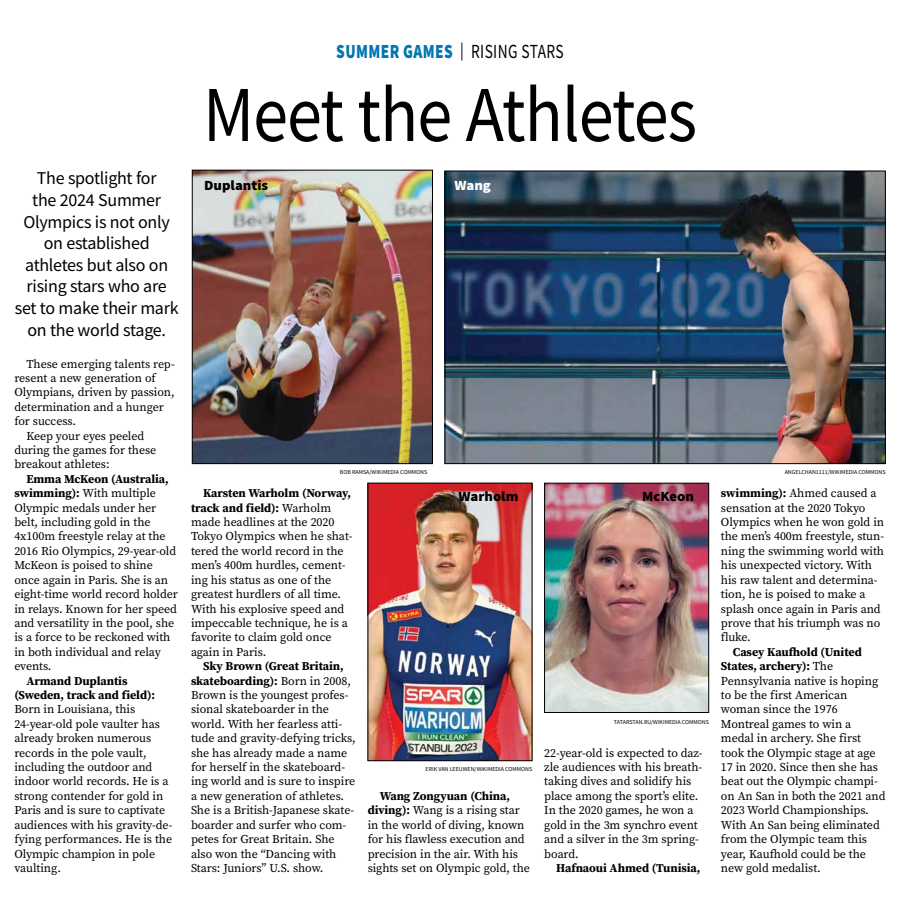
<style>
.page{position:relative;width:900px;height:908px;background:#fff}
.page>*{position:absolute;margin:0;border:0;box-sizing:border-box;transform-origin:0 0}
.t1{font:79.2px "Source Sans Pro";letter-spacing:-.015em;color:#000;scale:.89 1}
.t2{font:900 20px "Source Sans Pro";letter-spacing:.025em;color:#0077b1;scale:.77 1}
.t3{font:18px/21.6px "Source Sans Pro";letter-spacing:-.015em;color:#000;text-align:center}
.t4{font:900 14px "Source Sans Pro";color:#000;scale:1.05 1}
.t5{font:900 14px "Source Sans Pro";color:#fff;scale:1.05 1}
.t6{font:12px/14.4px "Source Serif Pro";letter-spacing:-.005em;color:#000}
.t7{font:700 12px/14.4px "Source Serif Pro";letter-spacing:-.005em;color:#000}
.t8{font:6px "Source Sans Pro";color:#000}
.s1{font-weight:700}
.s2{font-weight:400;font-size:18px;color:#000}
.s3{font-weight:400;color:#000}
</style>
<div class="page">
<img style="left:194px;top:172px;width:237px;height:289px">
<div style="left:192px;top:170px;width:241px;height:293px;border:1px solid #000"></div>
<img style="left:447px;top:173px;width:437px;height:288px">
<div style="left:445px;top:171px;width:441px;height:292px;border:1px solid #000"></div>
<img style="left:546px;top:484px;width:161px;height:226px">
<div style="left:544px;top:482px;width:165px;height:230px;border:1px solid #000"></div>
<img style="left:370px;top:484px;width:160px;height:274px">
<h3 class="t3" style="left:15px;top:167px;width:165px">The spotlight for<br>the 2024 Summer<br>Olympics is not only on established athletes but also on rising stars who are set to make their mark on the world stage.</h3>
<p class="t6" style="left:26px;top:356px;width:150px">These emerging talents rep-</p>
<p class="t6" style="left:14px;top:370px;width:143px">resent a new generation of</p>
<p class="t6" style="left:14px;top:385px;width:162px">Olympians, driven by passion,</p>
<p class="t6" style="left:14px;top:399px;width:151px">determination and a hunger</p>
<p class="t6" style="left:14px;top:414px;width:63px">for success.</p>
<p class="t6" style="left:26px;top:428px;width:119px">Keep your eyes peeled</p>
<p class="t6" style="left:14px;top:442px;width:143px">during the games for these</p>
<p class="t6" style="left:14px;top:457px;width:97px">breakout athletes:</p>
<p class="t6" style="left:14px;top:471px;width:165px;text-indent:12px"><span class="s1">Emma McKeon (Australia, swimming):</span> With multiple<br>Olympic medals under her belt, including gold in the<br>4x100m freestyle relay at the<br>2016 Rio Olympics, 29-year-old<br>McKeon is poised to shine once again in Paris. She is an eight-time world record holder in relays. Known for her speed and versatility in the pool, she is a force to be reckoned with in both individual and relay events.</p>
<p class="t7" style="left:14px;top:673px;width:142px;text-indent:12px">Armand Duplantis (Sweden, track and field):</p>
<p class="t6" style="left:14px;top:702px;width:160px">Born in Louisiana, this<br>24-year-old pole vaulter has already broken numerous records in the pole vault, including the outdoor and indoor world records. He is a strong contender for gold in<br>Paris and is sure to captivate audiences with his gravity-de&shy;fying performances. He is the<br>Olympic champion in pole vaulting.</p>
<h2 class="t2" style="left:336px;top:38px;width:297px">SUMMER GAMES <span class="s2">|</span> <span class="s3">RISING STARS</span></h2>
<h1 class="t1" style="left:203px;top:64px;width:557px">Meet the Athletes</h1>
<p class="t4" style="left:204px;top:175px;width:62px">Duplantis</p>
<p class="t5" style="left:455px;top:175px;width:36px">Wang</p>
<p class="t8" style="left:340px;top:467px;width:89px">BOB RAMSA/WIKIMEDIA COMMONS</p>
<p class="t8" style="left:785px;top:468px;width:102px">ANGELCHAN1111/WIKIMEDIA COMMONS</p>
<p class="t6" style="left:191px;top:486px;width:163px;text-indent:12px"><span class="s1">Karsten Warholm (Norway, track and field):</span> Warholm made headlines at the 2020<br>Tokyo Olympics when he shat&shy;tered the world record in the men’s 400m hurdles, cement&shy;ing his status as one of the greatest hurdlers of all time.<br>With his explosive speed and impeccable technique, he is a favorite to claim gold once again in Paris.</p>
<p class="t6" style="left:191px;top:658px;width:166px;text-indent:12px"><span class="s1">Sky Brown (Great Britain, skateboarding):</span> Born in 2008,<br>Brown is the youngest profes&shy;sional skateboarder in the world. With her fearless atti&shy;tude and gravity-defying tricks, she has already made a name for herself in the skateboard&shy;ing world and is sure to inspire a new generation of athletes.<br>She is a British-Japanese skate&shy;boarder and surfer who com&shy;petes for Great Britain. She also won the “Dancing with<br>Stars: Juniors” U.S. show.</p>
<p class="t4" style="left:459px;top:486px;width:59px">Warholm</p>
<p class="t4" style="left:642px;top:486px;width:51px">McKeon</p>
<p class="t8" style="left:426px;top:765px;width:108px">ERIK VAN LEEUWEN/WIKIMEDIA COMMONS</p>
<p class="t6" style="left:368px;top:788px;width:164px;text-indent:12px"><span class="s1">Wang Zongyuan (China, diving):</span> Wang is a rising star in the world of diving, known for his flawless execution and precision in the air. With his sights set on Olympic gold, the</p>
<p class="t8" style="left:614px;top:717px;width:97px">TATARSTAN.RU/WIKIMEDIA COMMONS</p>
<p class="t6" style="left:544px;top:745px;width:160px">22-year-old is expected to daz&shy;zle audiences with his breath&shy;taking dives and solidify his place among the sport’s elite.<br>In the 2020 games, he won a gold in the 3m synchro event and a silver in the 3m spring&shy;board.</p>
<p class="t7" style="left:556px;top:860px;width:146px">Hafnaoui Ahmed (Tunisia,</p>
<p class="t6" style="left:721px;top:486px;width:165px"><span class="s1">swimming):</span> Ahmed caused a sensation at the 2020 Tokyo<br>Olympics when he won gold in the men’s 400m freestyle, stun&shy;ning the swimming world with his unexpected victory. With his raw talent and determina&shy;tion, he is poised to make a splash once again in Paris and prove that his triumph was no fluke.</p>
<p class="t6" style="left:721px;top:644px;width:166px;text-indent:12px"><span class="s1">Casey Kaufhold (United<br>States, archery):</span> The<br>Pennsylvania native is hoping to be the first American woman since the 1976<br>Montreal games to win a medal in archery. She first took the Olympic stage at age<br>17 in 2020. Since then she has beat out the Olympic champi&shy;on An San in both the 2021 and<br>2023 World Championships.<br>With An San being eliminated from the Olympic team this year, Kaufhold could be the new gold medalist.</p>
</div>
